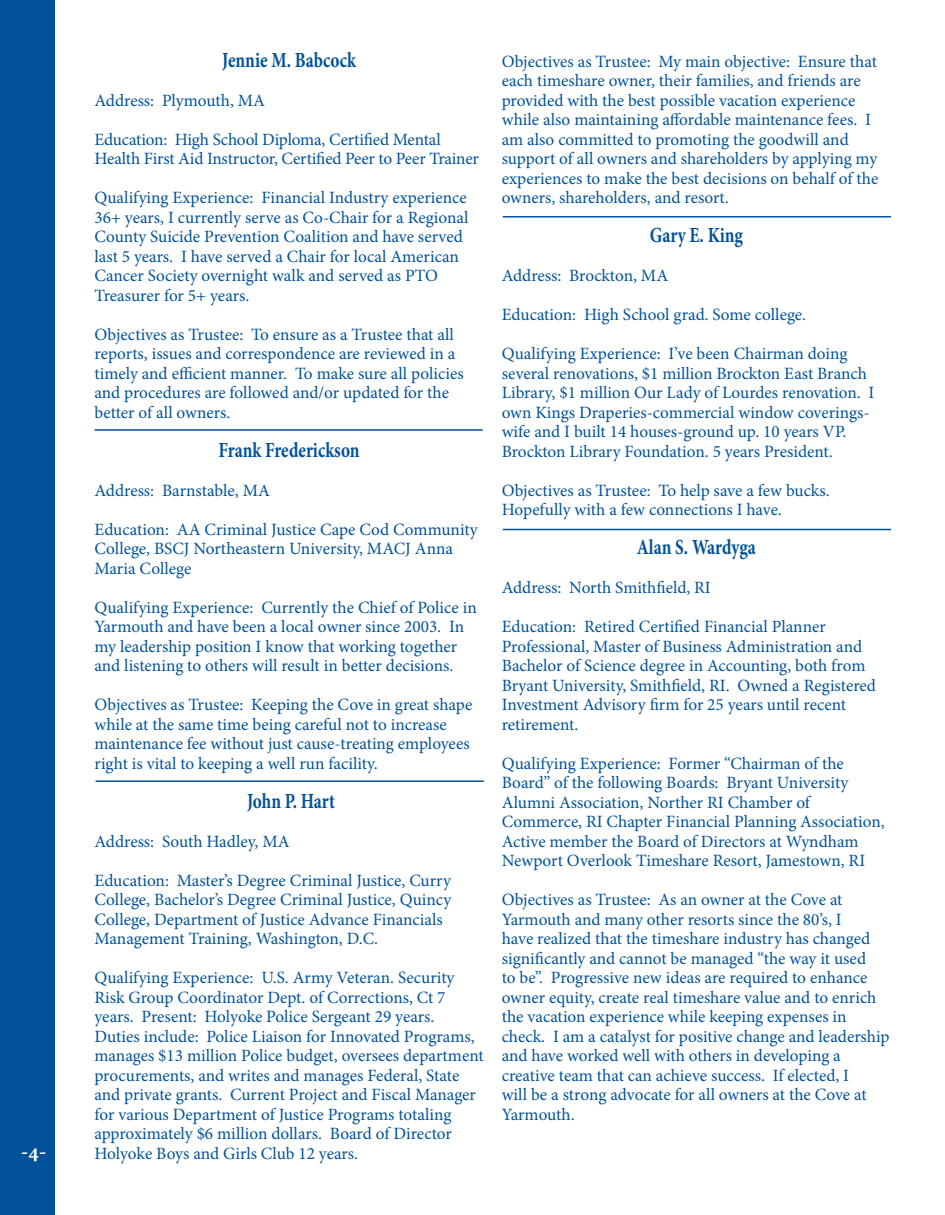
<style>
.page{position:relative;width:945px;height:1215px;background:#fff}
.page>*{position:absolute;margin:0;border:0;box-sizing:border-box;transform-origin:0 0}
.t1{font:700 21.6px "Minion Pro";letter-spacing:-.005em;color:#01529a;scale:.8 1}
.t2{font:700 21px "Minion Pro";color:#fff}
.t3{font:17.25px/19.5px "Minion Pro";color:#01529a}
</style>
<div class="page">
<div style="left:0;top:0;width:54px;height:1215px;background:#01529a"></div>
<hr style="left:95px;top:429px;width:388px;height:2px;background:#01529a">
<hr style="left:503px;top:529px;width:388px;height:1px;background:#01529a">
<hr style="left:96px;top:780px;width:388px;height:2px;background:#01529a">
<hr style="left:503px;top:216px;width:388px;height:1px;background:#01529a">
<p class="t2" style="left:21px;top:1143px;width:27px">-4-</p>
<p class="t1" style="left:222px;top:51px;width:169px">Jennie M. Babcock</p>
<p class="t3" style="left:94px;top:92px;width:172px">Address: Plymouth, MA</p>
<p class="t3" style="left:94px;top:131px;width:386px">Education: High School Diploma, Certified Mental<br>Health First Aid Instructor, Certified Peer to Peer Trainer</p>
<p class="t3" style="left:94px;top:189px;width:376px">Qualifying Experience: Financial Industry experience 36+ years, I currently serve as Co-Chair for a Regional County Suicide Prevention Coalition and have served last 5 years. I have served a Chair for local American Cancer Society overnight walk and served as PTO Treasurer for 5+ years.</p>
<p class="t3" style="left:94px;top:326px;width:371px">Objectives as Trustee: To ensure as a Trustee that all reports, issues and correspondence are reviewed in a timely and efficient manner. To make sure all policies and procedures are followed and/or updated for the better of all owners.</p>
<p class="t1" style="left:219px;top:441px;width:178px">Frank Frederickson</p>
<p class="t3" style="left:94px;top:482px;width:177px">Address: Barnstable, MA</p>
<p class="t3" style="left:94px;top:521px;width:385px">Education: AA Criminal Justice Cape Cod Community<br>College, BSCJ Northeastern University, MACJ Anna<br>Maria College</p>
<p class="t3" style="left:94px;top:599px;width:384px">Qualifying Experience: Currently the Chief of Police in Yarmouth and have been a local owner since 2003. In my leadership position I know that working together and listening to others will result in better decisions.</p>
<p class="t3" style="left:94px;top:696px;width:379px">Objectives as Trustee: Keeping the Cove in great shape while at the same time being careful not to increase maintenance fee without just cause-treating employees right is vital to keeping a well run facility.</p>
<p class="t1" style="left:247px;top:792px;width:111px">John P. Hart</p>
<p class="t3" style="left:94px;top:833px;width:197px">Address: South Hadley, MA</p>
<p class="t3" style="left:94px;top:872px;width:358px">Education: Master’s Degree Criminal Justice, Curry College, Bachelor’s Degree Criminal Justice, Quincy College, Department of Justice Advance Financials Management Training, Washington, D.C.</p>
<p class="t3" style="left:94px;top:969px;width:391px">Qualifying Experience: U.S. Army Veteran. Security Risk Group Coordinator Dept. of Corrections, Ct 7 years. Present: Holyoke Police Sergeant 29 years.<br>Duties include: Police Liaison for Innovated Programs, manages $13 million Police budget, oversees department procurements, and writes and manages Federal, State and private grants. Current Project and Fiscal Manager for various Department of Justice Programs totaling approximately $6 million dollars. Board of Director Holyoke Boys and Girls Club 12 years.</p>
<p class="t3" style="left:502px;top:53px;width:378px">Objectives as Trustee: My main objective: Ensure that each timeshare owner, their families, and friends are provided with the best possible vacation experience while also maintaining affordable maintenance fees. I am also committed to promoting the goodwill and support of all owners and shareholders by applying my experiences to make the best decisions on behalf of the owners, shareholders, and resort.</p>
<p class="t1" style="left:650px;top:227px;width:118px">Gary E. King</p>
<p class="t3" style="left:502px;top:267px;width:168px">Address: Brockton, MA</p>
<p class="t3" style="left:502px;top:306px;width:306px">Education: High School grad. Some college.</p>
<p class="t3" style="left:502px;top:345px;width:374px">Qualifying Experience: I’ve been Chairman doing several renovations, $1 million Brockton East Branch Library, $1 million Our Lady of Lourdes renovation. I own Kings Draperies-commercial window coverings&shy;wife and I built 14 houses-ground up. 10 years VP.<br>Brockton Library Foundation. 5 years President.</p>
<p class="t3" style="left:502px;top:482px;width:330px">Objectives as Trustee: To help save a few bucks.<br>Hopefully with a few connections I have.</p>
<p class="t1" style="left:637px;top:539px;width:151px">Alan S. Wardyga</p>
<p class="t3" style="left:502px;top:579px;width:211px">Address: North Smithfield, RI</p>
<p class="t3" style="left:502px;top:618px;width:376px">Education: Retired Certified Financial Planner Professional, Master of Business Administration and Bachelor of Science degree in Accounting, both from Bryant University, Smithfield, RI. Owned a Registered Investment Advisory firm for 25 years until recent retirement.</p>
<p class="t3" style="left:502px;top:755px;width:385px">Qualifying Experience: Former “Chairman of the Board” of the following Boards: Bryant University Alumni Association, Norther RI Chamber of Commerce, RI Chapter Financial Planning Association, Active member the Board of Directors at Wyndham Newport Overlook Timeshare Resort, Jamestown, RI</p>
<p class="t3" style="left:502px;top:891px;width:389px">Objectives as Trustee: As an owner at the Cove at Yarmouth and many other resorts since the 80’s, I<br>have realized that the timeshare industry has changed significantly and cannot be managed “the way it used<br>to be”. Progressive new ideas are required to enhance owner equity, create real timeshare value and to enrich the vacation experience while keeping expenses in check. I am a catalyst for positive change and leadership and have worked well with others in developing a creative team that can achieve success. If elected, I<br>will be a strong advocate for all owners at the Cove at Yarmouth.</p>
</div>
